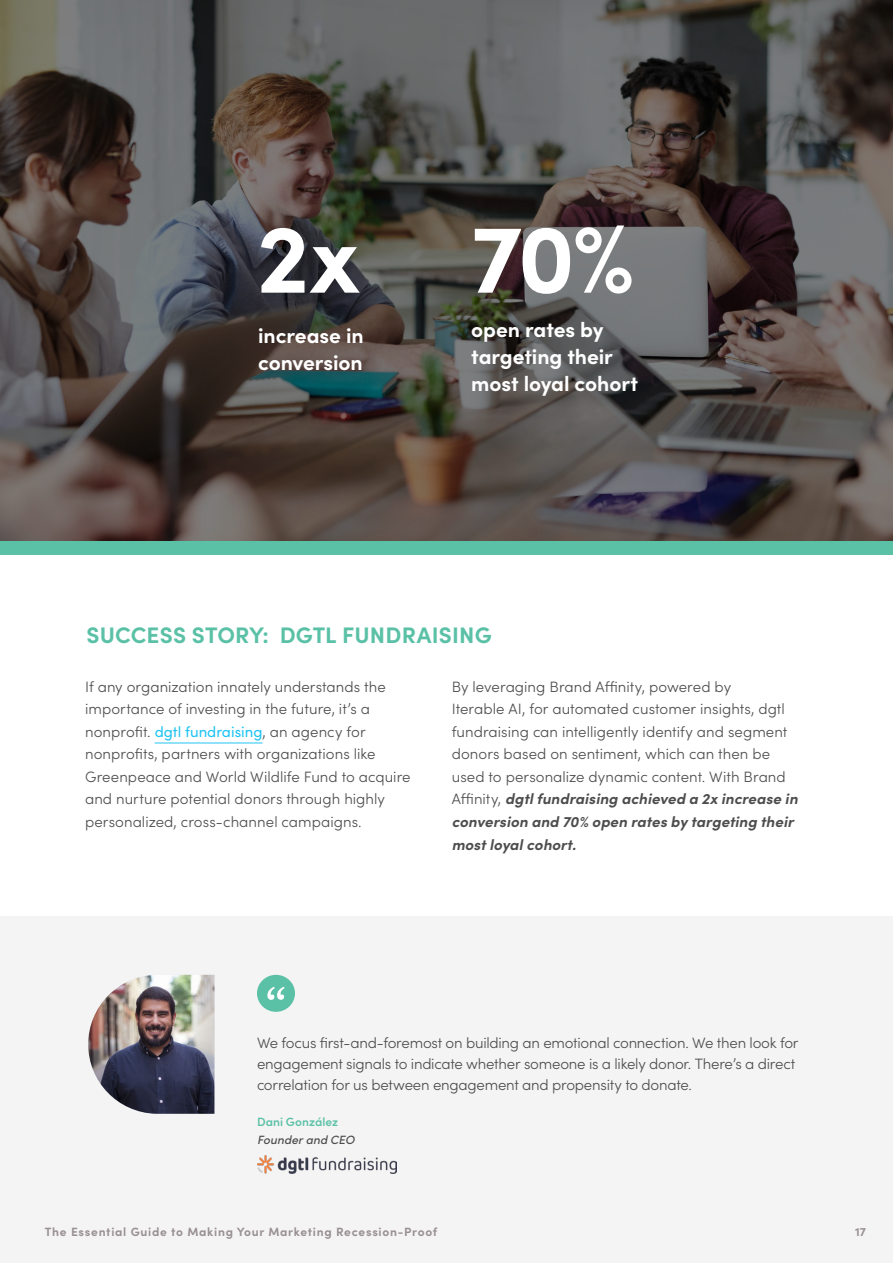
<style>
.page{position:relative;width:893px;height:1263px;background:#fff}
.page>*{position:absolute;margin:0;border:0;box-sizing:border-box;transform-origin:0 0}
.t1{font:700 97.5px "Sofia Pro";color:#fff}
.t2{font:700 22.5px "Sofia Pro";letter-spacing:.01em;color:#5ac1a7}
.t3{font:700 21px/27px "Sofia Pro";letter-spacing:-.005em;color:#fff}
.t4{font:300 15px/22.5px "Sofia Pro";letter-spacing:.005em;color:#4e4d4d}
.t5{font:300 15px/21px "Sofia Pro";letter-spacing:-.015em;color:#4e4d4d}
.t6{font:700 12px "Sofia Pro";letter-spacing:.06em;color:#999093}
.t7{font:italic 500 12px "Sofia Pro";letter-spacing:.005em;color:#4e4d4d}
.t8{font:600 12px "Sofia Pro";letter-spacing:.005em;color:#5ac1a7}
.s1{font-weight:400;color:#20c4f4}
.s2{font-weight:700;font-style:italic}
</style>
<div class="page">
<svg style="left:0;top:0;width:893px;height:541px;background:#524d4b"></svg>
<div style="left:0;top:916px;width:893px;height:347px;background:#f5f4f4"></div>
<img style="left:88px;top:975px;width:126px;height:139px">
<div style="left:0;top:541px;width:893px;height:14px;background:#5ac1a7"></div>
<div style="left:257px;top:975px;width:38px;height:37px;background:#5ac1a7;border-radius:50%"></div>
<svg style="left:267px;top:987px;width:18px;height:13px"></svg>
<hr style="left:155px;top:742px;width:107px;height:1px;background:#20c4f4">
<img style="left:257px;top:1155px;width:140px;height:18px">
<h1 class="t1" style="left:257px;top:183px;width:105px">2x</h1>
<h3 class="t3" style="left:258px;top:320px;width:107px">increase in conversion</h3>
<h1 class="t1" style="left:471px;top:183px;width:165px">70%</h1>
<h3 class="t3" style="left:471px;top:314px;width:168px">open rates by targeting their most loyal cohort</h3>
<h2 class="t2" style="left:86px;top:617px;width:407px">SUCCESS STORY: DGTL FUNDRAISING</h2>
<p class="t4" style="left:85px;top:675px;width:327px">If any organization innately understands the importance of investing in the future, it’s a nonprofit. <span class="s1">dgtl fundraising</span>, an agency for nonprofits, partners with organizations like Greenpeace and World Wildlife Fund to acquire and nurture potential donors through highly personalized, cross-channel campaigns.</p>
<p class="t4" style="left:452px;top:675px;width:348px">By leveraging Brand Affinity, powered by<br>Iterable AI, for automated customer insights, dgtl fundraising can intelligently identify and segment donors based on sentiment, which can then be used to personalize dynamic content. With Brand Affinity, <span class="s2">dgtl fundraising achieved a 2x increase in conversion and 70% open rates by targeting their most loyal cohort.</span></p>
<p class="t5" style="left:257px;top:1032px;width:543px">We focus first-and-foremost on building an emotional connection. We then look for engagement signals to indicate whether someone is a likely donor. There’s a direct correlation for us between engagement and propensity to donate.</p>
<p class="t8" style="left:257px;top:1113px;width:83px">Dani González</p>
<p class="t7" style="left:257px;top:1131px;width:99px">Founder and CEO</p>
<p class="t6" style="left:45px;top:1222px;width:394px">The Essential Guide to Making Your Marketing Recession-Proof</p>
<p class="t6" style="left:855px;top:1222px;width:12px">17</p>
</div>
